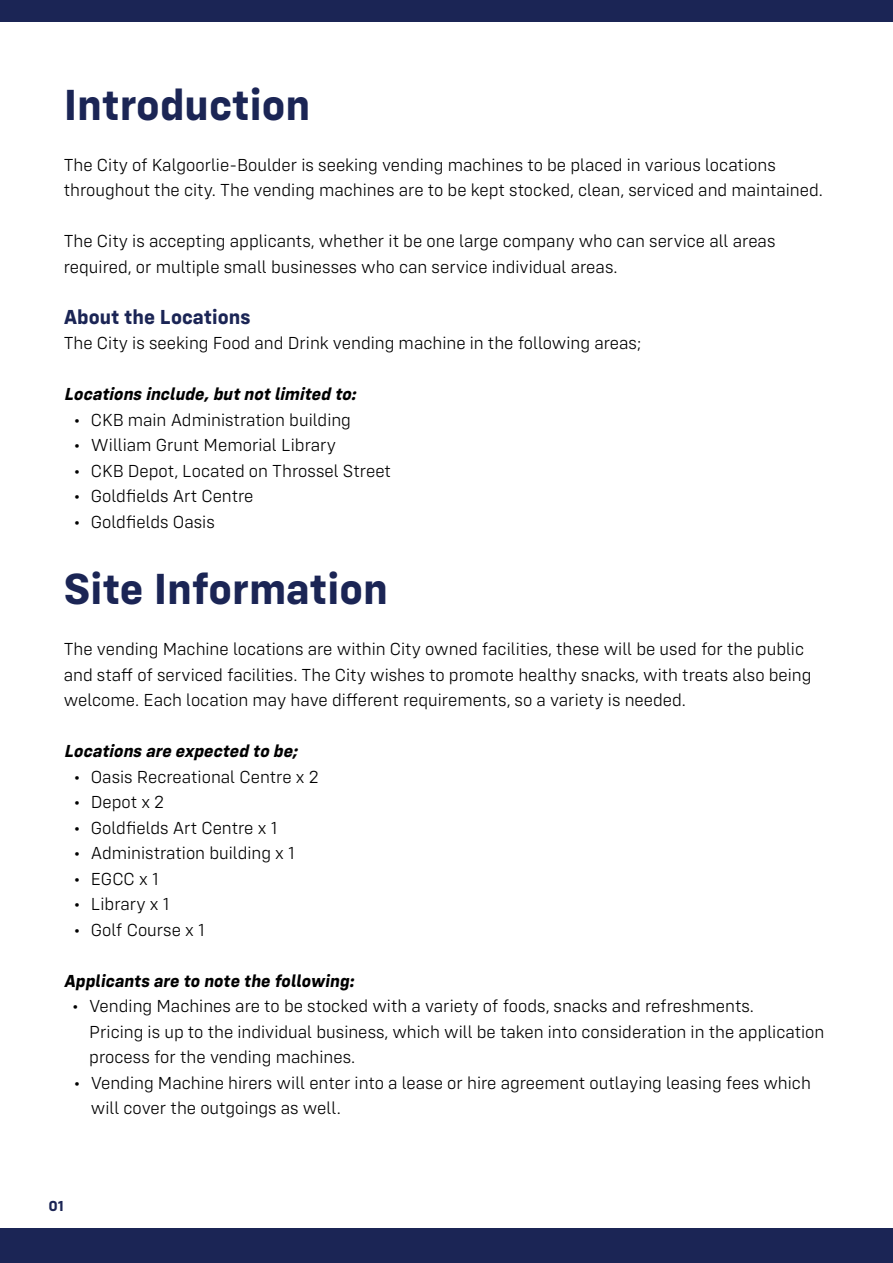
<style>
.page{position:relative;width:893px;height:1263px;background:#fff}
.page>*{position:absolute;margin:0;border:0;box-sizing:border-box;transform-origin:0 0}
.t1{font:700 45px "Config";color:#1b2555}
.t2{font:700 21px "Config";color:#1b2555}
.t3{font:300 18px/25.5px "Config";color:#000}
.t4{font:italic 700 18px "Config";color:#000}
.t5{font:700 18px "Config";color:#000}
.t6{font:700 15px "Config";color:#1b2555}
</style>
<div class="page">
<div style="left:0;top:0;width:893px;height:21px;background:#1b2555"></div>
<div style="left:0;top:1228px;width:893px;height:35px;background:#1b2555"></div>
<h1 class="t1" style="left:64px;top:77px;width:248px">Introduction</h1>
<p class="t3" style="left:64px;top:152px;width:761px">The City of Kalgoorlie-Boulder is seeking vending machines to be placed in various locations throughout the city. The vending machines are to be kept stocked, clean, serviced and maintained.</p>
<p class="t3" style="left:64px;top:228px;width:713px">The City is accepting applicants, whether it be one large company who can service all areas required, or multiple small businesses who can service individual areas.</p>
<p class="t2" style="left:64px;top:304px;width:188px">About the Locations</p>
<p class="t3" style="left:64px;top:330px;width:579px">The City is seeking Food and Drink vending machine in the following areas;</p>
<p class="t4" style="left:64px;top:383px;width:298px">Locations include,butnotlimited to:</p>
<p class="t3" style="left:74px;top:407px;width:279px">• CKB main Administration building</p>
<p class="t3" style="left:74px;top:432px;width:264px">• William Grunt Memorial Library</p>
<p class="t3" style="left:74px;top:458px;width:319px">• CKB Depot, Located on Throssel Street</p>
<p class="t3" style="left:74px;top:483px;width:181px">• Goldfields Art Centre</p>
<p class="t3" style="left:74px;top:509px;width:143px">• Goldfields Oasis</p>
<h1 class="t1" style="left:64px;top:562px;width:326px">Site Information</h1>
<p class="t3" style="left:64px;top:636px;width:749px">The vending Machine locations are within City owned facilities, these will be used for the public and staff of serviced facilities. The City wishes to promote healthy snacks, with treats also being welcome. Each location may have different requirements, so a variety is needed.</p>
<p class="t4" style="left:64px;top:740px;width:240px">Locations are expected to be;</p>
<p class="t3" style="left:74px;top:764px;width:246px">• Oasis Recreational Centre x 2</p>
<p class="t3" style="left:74px;top:789px;width:92px">• Depot x 2</p>
<p class="t3" style="left:74px;top:815px;width:205px">• Goldfields Art Centre x 1</p>
<p class="t3" style="left:74px;top:840px;width:223px">• Administration building x 1</p>
<p class="t3" style="left:74px;top:866px;width:86px">• EGCC x 1</p>
<p class="t3" style="left:74px;top:891px;width:97px">• Library x 1</p>
<p class="t3" style="left:74px;top:917px;width:132px">• Golf Course x 1</p>
<p class="t5" style="left:64px;top:970px;width:295px">Applicants are to note the following:</p>
<p class="t3" style="left:89px;top:993px;width:737px;text-indent:-17px">• Vending Machines are to be stocked with a variety of foods, snacks and refreshments.<br>Pricing is up to the individual business, which will be taken into consideration in the application process for the vending machines.</p>
<p class="t3" style="left:91px;top:1070px;width:722px;text-indent:-17px">• Vending Machine hirers will enter into a lease or hire agreement outlaying leasing fees which will cover the outgoings as well.</p>
<p class="t6" style="left:48px;top:1197px;width:17px">01</p>
</div>
